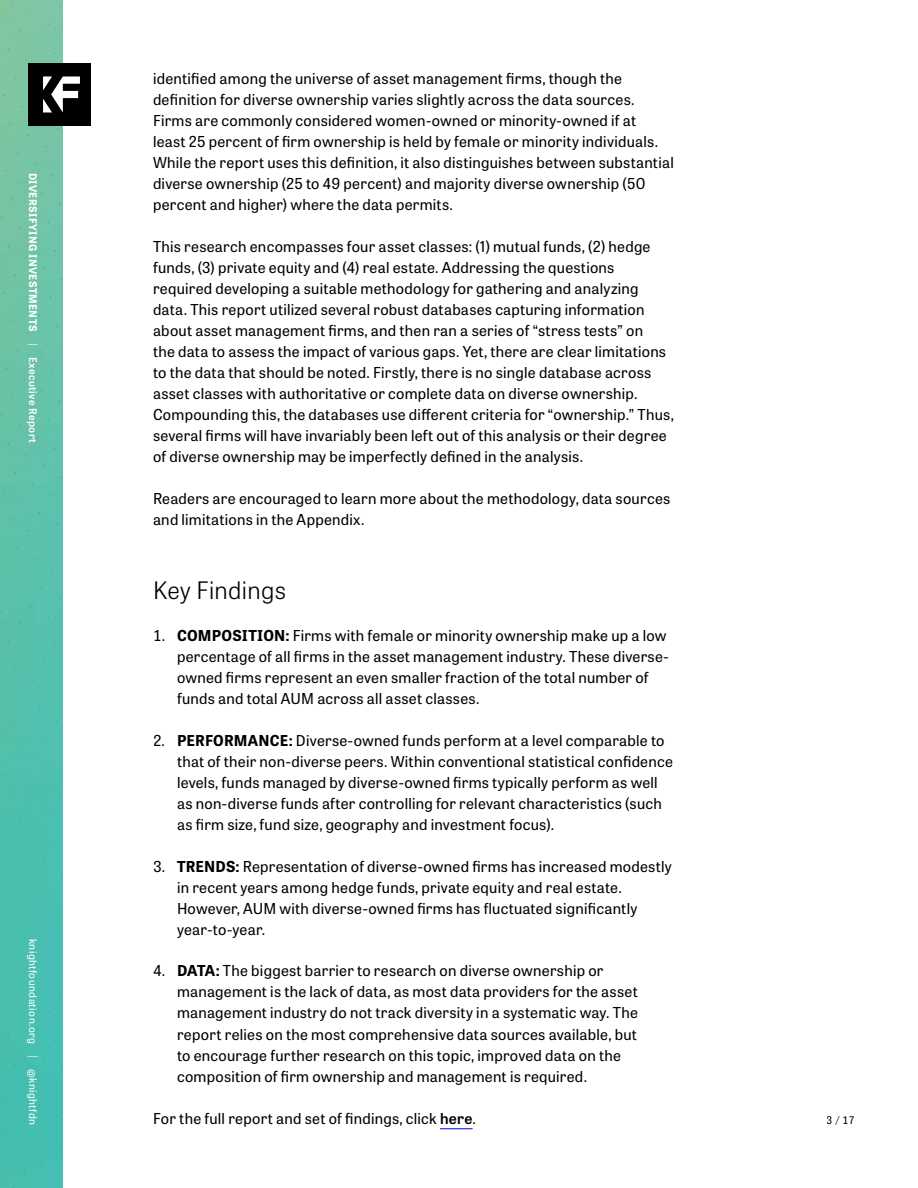
<style>
.page{position:relative;width:918px;height:1188px;background:#fff}
.page>*{position:absolute;margin:0;border:0;box-sizing:border-box;transform-origin:0 0}
.t1{font:300 24px "Tablet Gothic";letter-spacing:.015em;color:#000}
.t2{font:15px/21px "Tablet Gothic";letter-spacing:.015em;color:#000}
.t3{font:700 10.5px "Tablet Gothic";letter-spacing:.04em;color:#fff}
.t4{font:10.5px "Tablet Gothic";letter-spacing:.04em;color:#fff}
.t5{font:10.5px "Tablet Gothic";color:#000}
.s1{font-weight:300}
.s2{font-weight:600}
.s3{font-weight:700}
</style>
<div class="page">
<img style="left:0;top:0;width:63px;height:1188px">
<div style="left:28px;top:63px;width:63px;height:63px;background:#000"></div>
<svg style="left:43px;top:76px;width:37px;height:37px"></svg>
<hr style="left:440px;top:1128px;width:33px;height:1px;background:#00f">
<p class="t3" style="left:41px;top:173px;width:272px;rotate:90deg">DIVERSIFYING INVESTMENTS <span class="s1">|</span> <span class="s2">Executive Report</span></p>
<p class="t4" style="left:40px;top:939px;width:188px;rotate:90deg">knightfoundation.org <span class="s1">|</span> @knightfdn</p>
<p class="t2" style="left:153px;top:67px;width:522px">identified among the universe of asset management firms, though the definition for diverse ownership varies slightly across the data sources.<br>Firms are commonly considered women-owned or minority-owned if at<br>least 25 percent of firm ownership is held by female or minority individuals.<br>While the report uses this definition, it also distinguishes between substantial diverse ownership (25 to 49 percent) and majority diverse ownership (50 percent and higher) where the data permits.</p>
<p class="t2" style="left:153px;top:235px;width:522px">This research encompasses four asset classes: (1) mutual funds, (2) hedge funds, (3) private equity and (4) real estate. Addressing the questions required developing a suitable methodology for gathering and analyzing data. This report utilized several robust databases capturing information about asset management firms, and then ran a series of “stress tests” on<br>the data to assess the impact of various gaps. Yet, there are clear limitations to the data that should be noted. Firstly, there is no single database across asset classes with authoritative or complete data on diverse ownership.<br>Compounding this, the databases use different criteria for “ownership.” Thus, several firms will have invariably been left out of this analysis or their degree of diverse ownership may be imperfectly defined in the analysis.</p>
<p class="t2" style="left:153px;top:487px;width:519px">Readers are encouraged to learn more about the methodology, data sources and limitations in the Appendix.</p>
<h1 class="t1" style="left:153px;top:574px;width:135px">Key Findings</h1>
<p class="t2" style="left:177px;top:624px;width:493px;text-indent:-24px">1. <span class="s3">COMPOSITION:</span> Firms with female or minority ownership make up a low percentage of all firms in the asset management industry. These diverse&shy;owned firms represent an even smaller fraction of the total number of funds and total AUM across all asset classes.</p>
<p class="t2" style="left:177px;top:729px;width:498px;text-indent:-24px">2. <span class="s3">PERFORMANCE:</span> Diverse-owned funds perform at a level comparable to that of their non-diverse peers. Within conventional statistical confidence levels, funds managed by diverse-owned firms typically perform as well as non-diverse funds after controlling for relevant characteristics (such as firm size, fund size, geography and investment focus).</p>
<p class="t2" style="left:177px;top:855px;width:496px;text-indent:-24px">3. <span class="s3">TRENDS:</span> Representation of diverse-owned firms has increased modestly in recent years among hedge funds, private equity and real estate.<br>However, AUM with diverse-owned firms has fluctuated significantly year-to-year.</p>
<p class="t2" style="left:177px;top:960px;width:462px;text-indent:-24px">4. <span class="s3">DATA:</span> The biggest barrier to research on diverse ownership or management is the lack of data, as most data providers for the asset management industry do not track diversity in a systematic way. The report relies on the most comprehensive data sources available, but to encourage further research on this topic, improved data on the composition of firm ownership and management is required.</p>
<p class="t2" style="left:153px;top:1107px;width:325px">For the full report and set of findings, click <span class="s2">here</span>.</p>
<p class="t5" style="left:827px;top:1112px;width:30px">3 <span class="s1">/</span> 17</p>
</div>
